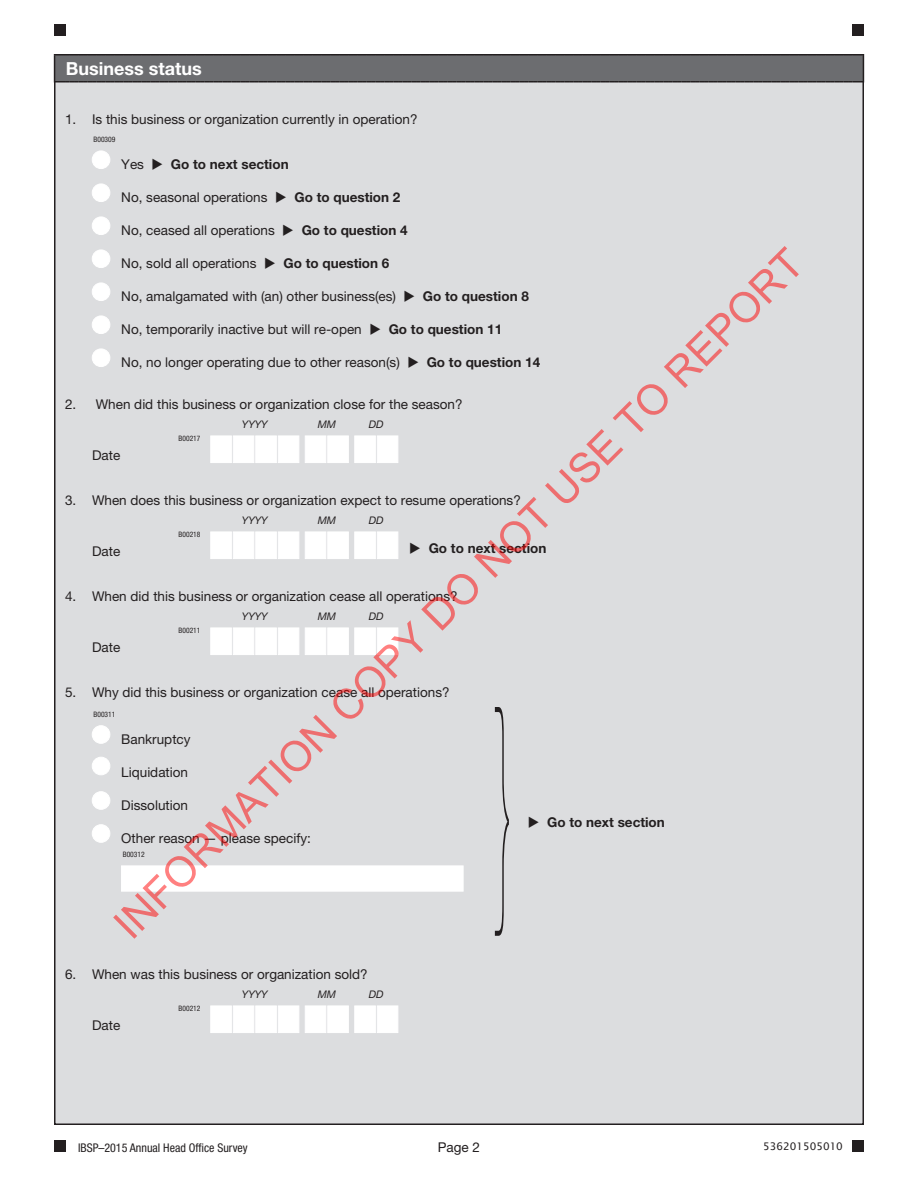
<style>
.page{position:relative;width:918px;height:1188px;background:#fff}
.page>*{position:absolute;margin:0;border:0;box-sizing:border-box;transform-origin:0 0}
.t1{font:200 252px "Helvetica Neue LT Pro";color:#231f20;scale:.29 1}
.t2{font:42px "Arial";color:rgb(255 0 0/.5)}
.Section_title{font:700 18px "Helvetica Neue LT Pro";color:#fff}
.Sub-title{font:13.5px "Helvetica Neue LT Pro";color:#231f20}
.Sub-title-2{font:700 13.5px "Helvetica Neue LT Pro";color:#231f20}
.t3{font:condensed 12px "Helvetica Neue LT Pro";color:#231f20}
.t4{font:italic 10.5px "Helvetica Neue LT Pro";color:#231f20}
.t5{font:10.5px "Lucida Sans Unicode";color:#231f20}
.t6{font:condensed 7.5px "Helvetica Neue LT Pro";color:#231f20}
.s1{font-weight:400}
.s2{font-weight:700}
</style>
<div class="page">
<div style="left:54px;top:24px;width:12px;height:12px;background:#231f20"></div>
<div style="left:852px;top:24px;width:12px;height:12px;background:#231f20"></div>
<div style="left:54px;top:1140px;width:12px;height:12px;background:#231f20"></div>
<div style="left:852px;top:1140px;width:12px;height:12px;background:#231f20"></div>
<div style="left:55px;top:55px;width:808px;height:1069px;background:#dcdddf"></div>
<svg style="left:54px;top:54px;width:810px;height:28px;background:#656568"></svg>
<div style="left:92px;top:151px;width:18px;height:18px;background:#fff;border-radius:50%"></div>
<div style="left:92px;top:151px;width:18px;height:18px;border:1px solid #fff;border-radius:50%"></div>
<div style="left:92px;top:184px;width:18px;height:18px;background:#fff;border-radius:50%"></div>
<div style="left:92px;top:184px;width:18px;height:18px;border:1px solid #fff;border-radius:50%"></div>
<div style="left:92px;top:217px;width:18px;height:18px;background:#fff;border-radius:50%"></div>
<div style="left:92px;top:217px;width:18px;height:18px;border:1px solid #fff;border-radius:50%"></div>
<div style="left:92px;top:250px;width:18px;height:18px;background:#fff;border-radius:50%"></div>
<div style="left:92px;top:250px;width:18px;height:18px;border:1px solid #fff;border-radius:50%"></div>
<div style="left:92px;top:283px;width:18px;height:18px;background:#fff;border-radius:50%"></div>
<div style="left:92px;top:283px;width:18px;height:18px;border:1px solid #fff;border-radius:50%"></div>
<div style="left:92px;top:316px;width:18px;height:18px;background:#fff;border-radius:50%"></div>
<div style="left:92px;top:316px;width:18px;height:18px;border:1px solid #fff;border-radius:50%"></div>
<div style="left:92px;top:349px;width:18px;height:18px;background:#fff;border-radius:50%"></div>
<div style="left:92px;top:349px;width:18px;height:18px;border:1px solid #fff;border-radius:50%"></div>
<div style="left:211px;top:436px;width:21px;height:27px;background:#fff"></div>
<div style="left:233px;top:436px;width:21px;height:27px;background:#fff"></div>
<div style="left:256px;top:436px;width:21px;height:27px;background:#fff"></div>
<div style="left:278px;top:436px;width:21px;height:27px;background:#fff"></div>
<div style="left:305px;top:436px;width:21px;height:27px;background:#fff"></div>
<div style="left:328px;top:436px;width:21px;height:27px;background:#fff"></div>
<div style="left:355px;top:436px;width:21px;height:27px;background:#fff"></div>
<div style="left:377px;top:436px;width:21px;height:27px;background:#fff"></div>
<div style="left:211px;top:532px;width:21px;height:27px;background:#fff"></div>
<div style="left:233px;top:532px;width:21px;height:27px;background:#fff"></div>
<div style="left:256px;top:532px;width:21px;height:27px;background:#fff"></div>
<div style="left:278px;top:532px;width:21px;height:27px;background:#fff"></div>
<div style="left:305px;top:532px;width:21px;height:27px;background:#fff"></div>
<div style="left:328px;top:532px;width:21px;height:27px;background:#fff"></div>
<div style="left:355px;top:532px;width:21px;height:27px;background:#fff"></div>
<div style="left:377px;top:532px;width:21px;height:27px;background:#fff"></div>
<div style="left:211px;top:628px;width:21px;height:27px;background:#fff"></div>
<div style="left:233px;top:628px;width:21px;height:27px;background:#fff"></div>
<div style="left:256px;top:628px;width:21px;height:27px;background:#fff"></div>
<div style="left:278px;top:628px;width:21px;height:27px;background:#fff"></div>
<div style="left:305px;top:628px;width:21px;height:27px;background:#fff"></div>
<div style="left:328px;top:628px;width:21px;height:27px;background:#fff"></div>
<div style="left:355px;top:628px;width:21px;height:27px;background:#fff"></div>
<div style="left:377px;top:628px;width:21px;height:27px;background:#fff"></div>
<div style="left:92px;top:726px;width:18px;height:17px;background:#fff;border-radius:50%"></div>
<div style="left:92px;top:726px;width:18px;height:18px;border:1px solid #fff;border-radius:50%"></div>
<div style="left:92px;top:757px;width:18px;height:18px;background:#fff;border-radius:50%"></div>
<div style="left:92px;top:757px;width:18px;height:18px;border:1px solid #fff;border-radius:50%"></div>
<div style="left:92px;top:792px;width:18px;height:17px;background:#fff;border-radius:50%"></div>
<div style="left:92px;top:792px;width:18px;height:18px;border:1px solid #fff;border-radius:50%"></div>
<div style="left:92px;top:825px;width:18px;height:17px;background:#fff;border-radius:50%"></div>
<div style="left:92px;top:825px;width:18px;height:18px;border:1px solid #fff;border-radius:50%"></div>
<div style="left:121px;top:866px;width:342px;height:25px;background:#fff"></div>
<div style="left:211px;top:1006px;width:21px;height:27px;background:#fff"></div>
<div style="left:233px;top:1006px;width:21px;height:27px;background:#fff"></div>
<div style="left:256px;top:1006px;width:21px;height:27px;background:#fff"></div>
<div style="left:278px;top:1006px;width:21px;height:27px;background:#fff"></div>
<div style="left:305px;top:1006px;width:21px;height:27px;background:#fff"></div>
<div style="left:328px;top:1006px;width:21px;height:27px;background:#fff"></div>
<div style="left:355px;top:1006px;width:21px;height:27px;background:#fff"></div>
<div style="left:377px;top:1006px;width:21px;height:27px;background:#fff"></div>
<p class="Section_title" style="left:66px;top:57px;width:138px">Business status</p>
<p class="Sub-title" style="left:65px;top:111px;width:13px">1.</p>
<p class="Sub-title" style="left:92px;top:111px;width:327px">Is this business or organization currently in operation?</p>
<p class="t6" style="left:94px;top:135px;width:23px">B00309</p>
<p class="Sub-title-2" style="left:121px;top:156px;width:169px"><span class="s1">Yes</span> ◆ Go to next section</p>
<p class="Sub-title" style="left:121px;top:189px;width:281px">No, seasonal operations ◆ <span class="s2">Go to question 2</span></p>
<p class="Sub-title" style="left:121px;top:222px;width:288px">No, ceased all operations ◆ <span class="s2">Go to question 4</span></p>
<p class="Sub-title" style="left:121px;top:255px;width:270px">No, sold all operations ◆ <span class="s2">Go to question 6</span></p>
<p class="Sub-title" style="left:121px;top:288px;width:409px">No, amalgamated with (an) other business(es) ◆ <span class="s2">Go to question 8</span></p>
<p class="Sub-title" style="left:121px;top:321px;width:382px">No, temporarily inactive but will re-open ◆ <span class="s2">Go to question 11</span></p>
<p class="Sub-title" style="left:121px;top:354px;width:420px">No, no longer operating due to other reason(s) ◆ <span class="s2">Go to question 14</span></p>
<p class="Sub-title" style="left:65px;top:396px;width:13px">2.</p>
<p class="Sub-title" style="left:96px;top:396px;width:368px">When did this business or organization close for the season?</p>
<p class="t6" style="left:179px;top:434px;width:23px">B00217</p>
<p class="Sub-title" style="left:92px;top:447px;width:30px">Date</p>
<h2 class="t2" style="left:102px;top:912px;width:956px;rotate:-45deg">INFORMATION COPY DO NOT USE TO REPORT</h2>
<p class="t4" style="left:242px;top:418px;width:27px">YYYY</p>
<p class="t4" style="left:318px;top:418px;width:20px">MM</p>
<p class="t4" style="left:369px;top:418px;width:16px">DD</p>
<p class="Sub-title" style="left:65px;top:492px;width:13px">3.</p>
<p class="Sub-title" style="left:92px;top:492px;width:430px">When does this business or organization expect to resume operations?</p>
<p class="t6" style="left:179px;top:530px;width:23px">B00218</p>
<p class="Sub-title" style="left:92px;top:543px;width:30px">Date</p>
<p class="t4" style="left:242px;top:514px;width:27px">YYYY</p>
<p class="t4" style="left:318px;top:514px;width:20px">MM</p>
<p class="t4" style="left:369px;top:514px;width:16px">DD</p>
<p class="Sub-title-2" style="left:409px;top:540px;width:139px">◆ Go to next section</p>
<p class="Sub-title" style="left:65px;top:588px;width:13px">4.</p>
<p class="Sub-title" style="left:92px;top:588px;width:367px">When did this business or organization cease all operations?</p>
<p class="t6" style="left:179px;top:626px;width:23px">B00211</p>
<p class="Sub-title" style="left:92px;top:639px;width:30px">Date</p>
<p class="t4" style="left:242px;top:610px;width:27px">YYYY</p>
<p class="t4" style="left:318px;top:610px;width:20px">MM</p>
<p class="t4" style="left:369px;top:610px;width:16px">DD</p>
<p class="Sub-title" style="left:65px;top:684px;width:13px">5.</p>
<p class="Sub-title" style="left:92px;top:684px;width:359px">Why did this business or organization cease all operations?</p>
<p class="t6" style="left:94px;top:710px;width:23px">B00311</p>
<p class="Sub-title" style="left:121px;top:731px;width:71px">Bankruptcy</p>
<p class="Sub-title" style="left:121px;top:764px;width:68px">Liquidation</p>
<p class="Sub-title" style="left:121px;top:797px;width:68px">Dissolution</p>
<p class="Sub-title" style="left:121px;top:830px;width:191px">Other reason — please specify:</p>
<p class="t6" style="left:123px;top:850px;width:23px">B00312</p>
<p class="t1" style="left:491px;top:657px;width:84px">}</p>
<p class="Sub-title-2" style="left:528px;top:814px;width:139px">◆ Go to next section</p>
<p class="Sub-title" style="left:65px;top:966px;width:13px">6.</p>
<p class="Sub-title" style="left:92px;top:966px;width:277px">When was this business or organization sold?</p>
<p class="t6" style="left:179px;top:1004px;width:23px">B00212</p>
<p class="Sub-title" style="left:92px;top:1017px;width:30px">Date</p>
<p class="t4" style="left:242px;top:988px;width:27px">YYYY</p>
<p class="t4" style="left:318px;top:988px;width:20px">MM</p>
<p class="t4" style="left:369px;top:988px;width:16px">DD</p>
<p class="t3" style="left:78px;top:1141px;width:171px">IBSP–2015 Annual Head Office Survey</p>
<p class="Sub-title" style="left:438px;top:1139px;width:44px">Page 2</p>
<p class="t5" style="left:763px;top:1138px;width:81px">536201505010</p>
</div>
